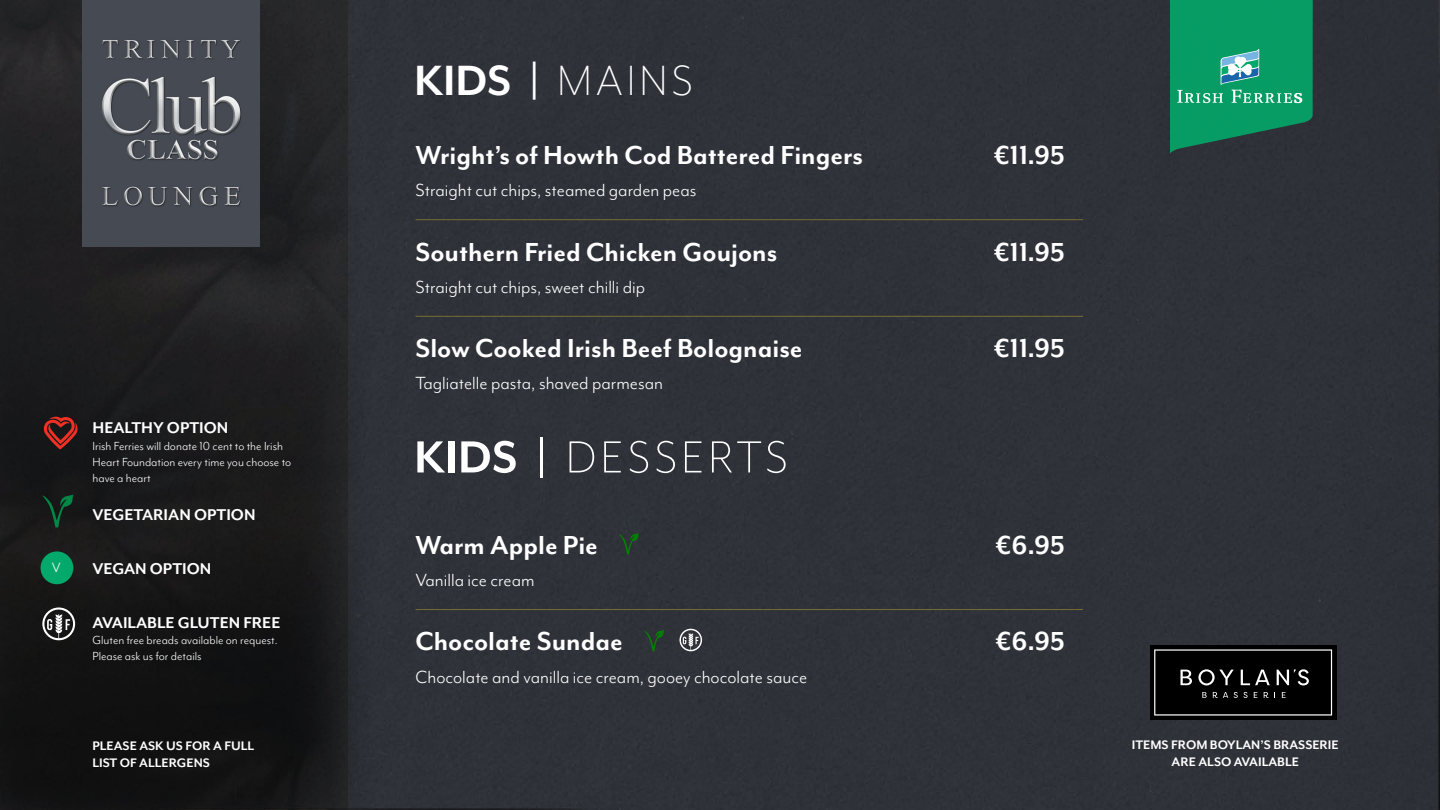
<style>
.page{position:relative;width:1440px;height:810px;background:#fff}
.page>*{position:absolute;margin:0;border:0;box-sizing:border-box;transform-origin:0 0}
.t1{font:300 51.75px "Mr Eaves Mod OT";letter-spacing:.08em;color:#fff}
.t2{font:700 48.75px "Mr Eaves Mod OT";color:#fff}
.t3{font:700 30px "Mr Eaves Mod OT";color:#fff}
.t4{font:20.25px "Mr Eaves Mod OT";color:#fff}
.t5{font:700 18px "Mr Eaves Mod OT";color:#fff}
.t6{font:15.45px "Mr Eaves Mod OT";color:#fff}
.t7{font:700 14.25px/17.1px "Mr Eaves Mod OT";color:#fff}
.t8{font:13.5px/16.2px "Mr Eaves Mod OT";color:#fff}
.s1{font-weight:300}
.s2{font-weight:700}
</style>
<div class="page">
<div style="left:348px;top:0;width:1092px;height:810px;background:#2f3239"></div>
<div style="left:0;top:0;width:348px;height:810px;background:linear-gradient(to bottom,#28282a,#111)"></div>
<svg style="left:1170px;top:0;width:143px;height:154px;background:#159266"></svg>
<img style="left:82px;top:0;width:178px;height:247px">
<div style="left:1150px;top:645px;width:186px;height:75px;background:#000"></div>
<svg style="left:1154px;top:649px;width:178px;height:67px"></svg>
<hr style="left:416px;top:219px;width:667px;height:1px;background:#786d35">
<hr style="left:416px;top:316px;width:667px;height:1px;background:#786d35">
<hr style="left:416px;top:609px;width:667px;height:1px;background:#786d35">
<div style="left:41px;top:551px;width:32px;height:33px;background:#02a96a;border-radius:50%"></div>
<svg style="left:42px;top:607px;width:33px;height:33px"></svg>
<svg style="left:44px;top:417px;width:34px;height:32px"></svg>
<svg style="left:42px;top:495px;width:31px;height:33px"></svg>
<svg style="left:619px;top:533px;width:20px;height:22px"></svg>
<svg style="left:644px;top:630px;width:20px;height:21px"></svg>
<svg style="left:679px;top:629px;width:23px;height:22px"></svg>
<p class="t6" style="left:52px;top:558px;width:10px">V</p>
<p class="t5" style="left:93px;top:418px;width:137px">HEALTHY OPTION</p>
<p class="t8" style="left:93px;top:437px;width:200px">Irish Ferries will donate 10 cent to the Irish<br>Heart Foundation every time you choose to have a heart</p>
<p class="t5" style="left:93px;top:504px;width:165px">VEGETARIAN OPTION</p>
<p class="t5" style="left:93px;top:558px;width:120px">VEGAN OPTION</p>
<p class="t5" style="left:93px;top:612px;width:189px">AVAILABLE GLUTEN FREE</p>
<p class="t8" style="left:93px;top:632px;width:187px">Gluten free breads available on request.<br>Please ask us for details</p>
<p class="t7" style="left:93px;top:737px;width:163px">PLEASE ASK US FOR A FULL<br>LIST OF ALLERGENS</p>
<h2 class="t2" style="left:414px;top:53px;width:280px">KIDS | <span class="s1">MAINS</span></h2>
<h3 class="t3" style="left:416px;top:138px;width:449px">Wright’s of Howth Cod Battered Fingers</h3>
<h3 class="t3" style="left:994px;top:138px;width:73px">€11.95</h3>
<p class="t4" style="left:416px;top:179px;width:282px">Straight cut chips, steamed garden peas</p>
<h3 class="t3" style="left:416px;top:235px;width:363px">Southern Fried Chicken Goujons</h3>
<h3 class="t3" style="left:994px;top:235px;width:73px">€11.95</h3>
<p class="t4" style="left:416px;top:276px;width:231px">Straight cut chips, sweet chilli dip</p>
<h3 class="t3" style="left:416px;top:331px;width:389px">Slow Cooked Irish Beef Bolognaise</h3>
<h3 class="t3" style="left:994px;top:331px;width:73px">€11.95</h3>
<p class="t4" style="left:416px;top:372px;width:249px">Tagliatelle pasta, shaved parmesan</p>
<h1 class="t1" style="left:414px;top:429px;width:375px"><span class="s2">KIDS |</span> DESSERTS</h1>
<h3 class="t3" style="left:416px;top:528px;width:184px">Warm Apple Pie</h3>
<h3 class="t3" style="left:995px;top:528px;width:71px">€6.95</h3>
<p class="t4" style="left:416px;top:569px;width:121px">Vanilla ice cream</p>
<h3 class="t3" style="left:416px;top:624px;width:209px">Chocolate Sundae</h3>
<h3 class="t3" style="left:995px;top:624px;width:71px">€6.95</h3>
<p class="t4" style="left:416px;top:665px;width:393px">Chocolate and vanilla ice cream, gooey chocolate sauce</p>
<p class="t7" style="left:1132px;top:736px;width:208px;text-align:center">ITEMS FROM BOYLAN’S BRASSERIE<br>ARE ALSO AVAILABLE</p>
</div>
